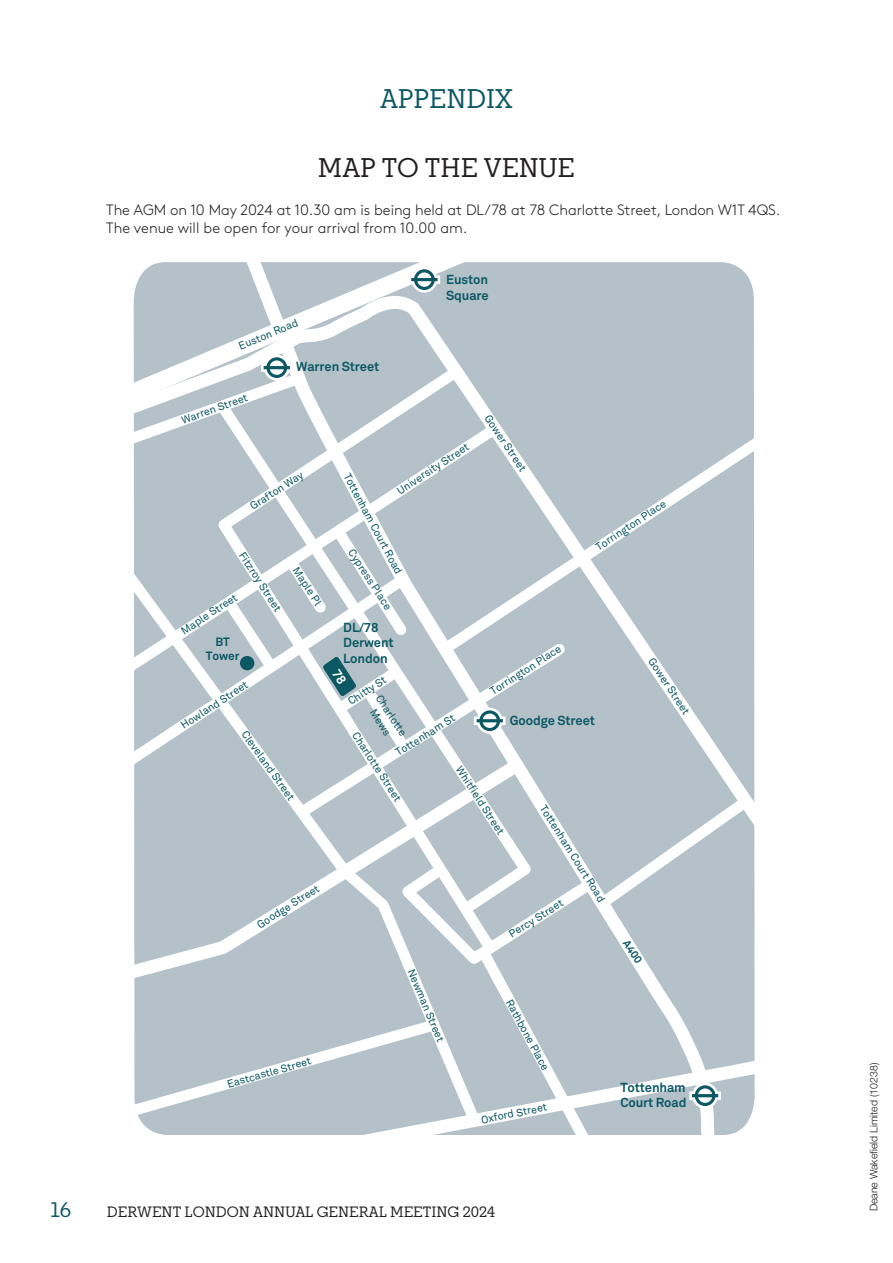
<style>
.page{position:relative;width:893px;height:1263px;background:#fff}
.page>*{position:absolute;margin:0;border:0;box-sizing:border-box;transform-origin:0 0}
.t1{font:500 27px "Regular Slab";color:#231f20}
.t2{font:500 27px "Regular Slab";color:#0b5864}
.t3{font:500 21px "Regular Slab";color:#0b5864}
.t4{font:300 15px/18px "Brown Std";letter-spacing:-.005em;color:#231f20}
.t5{font:500 15px "Regular Slab";color:#231f20}
.t6{font:700 12.9px/15.6px "Akkurat Pro";letter-spacing:-.01em;color:#0b5864}
.t7{font:700 11.85px/14.2px "Akkurat Pro";letter-spacing:-.01em;color:#0b5864;text-align:center}
.t8{font:10.8px/12.9px "Akkurat Pro";color:#0b5864;text-align:center}
.t9{font:700 10.8px "Akkurat Pro";color:#0b5864}
.t10{font:300 10.5px "Helvetica Neue";color:#231f20}
</style>
<div class="page">
<svg style="left:134px;top:262px;width:103px;height:30px;background:#bac6cc"></svg>
<div style="left:133px;top:292px;width:621px;height:134px;background:#b4c1c8"></div>
<svg style="left:237px;top:262px;width:484px;height:164px;background:#bdc8ce"></svg>
<div style="left:134px;top:415px;width:374px;height:103px;background:#b4c1c8"></div>
<svg style="left:209px;top:358px;width:296px;height:160px"></svg>
<svg style="left:432px;top:426px;width:322px;height:92px;background:#bdc8ce"></svg>
<svg style="left:408px;top:267px;width:32px;height:26px"></svg>
<svg style="left:133px;top:355px;width:180px;height:98px"></svg>
<svg style="left:134px;top:518px;width:621px;height:617px"></svg>
<h1 class="t2" style="left:380px;top:83px;width:134px">APPENDIX</h1>
<h1 class="t1" style="left:318px;top:151px;width:258px">MAP TO THE VENUE</h1>
<h3 class="t4" style="left:106px;top:203px;width:675px">The AGM on 10 May 2024 at 10.30 am is being held at DL/78 at 78 Charlotte Street, London W1T 4QS.<br>The venue will be open for your arrival from 10.00 am.</h3>
<p class="t8" style="left:237px;top:342px;width:65px;rotate:-23deg">Euston Road</p>
<p class="t6" style="left:296px;top:360px;width:85px">Warren Street</p>
<p class="t6" style="left:446px;top:273px;width:44px">Euston<br>Square</p>
<p class="t8" style="left:180px;top:416px;width:71px;rotate:-20deg">Warren Street</p>
<p class="t8" style="left:248px;top:503px;width:63px;rotate:-33deg">Grafton Way</p>
<p class="t8" style="left:246px;top:550px;width:70px;rotate:57deg">Fitzroy Street</p>
<p class="t8" style="left:179px;top:627px;width:66px;rotate:-33deg">Maple Street</p>
<p class="t7" style="left:206px;top:636px;width:35px">BT<br>Tower</p>
<p class="t8" style="left:300px;top:565px;width:45px;rotate:57deg">Maple Pl</p>
<p class="t8" style="left:179px;top:722px;width:79px;rotate:-33deg">Howland Street</p>
<p class="t8" style="left:248px;top:729px;width:84px;rotate:54deg">Cleveland Street</p>
<p class="t8" style="left:255px;top:921px;width:73px;rotate:-32deg">Goodge Street</p>
<p class="t8" style="left:226px;top:1079px;width:88px;rotate:-16deg">Eastcastle Street</p>
<p class="t8" style="left:395px;top:487px;width:85px;rotate:-33deg">University Street</p>
<p class="t8" style="left:351px;top:471px;width:114px;rotate:62deg">Tottenham Court Road</p>
<p class="t8" style="left:355px;top:547px;width:72px;rotate:57deg">Cypress Place</p>
<p class="t8" style="left:491px;top:413px;width:67px;rotate:56deg">Gower Street</p>
<p class="t8" style="left:594px;top:544px;width:83px;rotate:-34deg">Torrington Place</p>
<p class="t6" style="left:343px;top:621px;width:52px">DL/78<br>Derwent<br>London</p>
<p class="t8" style="left:488px;top:688px;width:83px;rotate:-33deg">Torrington Place</p>
<p class="t8" style="left:346px;top:698px;width:45px;rotate:-33deg">Chitty St</p>
<p class="t8" style="left:359px;top:730px;width:82px;rotate:57deg">Charlotte Street</p>
<p class="t8" style="left:383px;top:693px;width:48px;rotate:57deg">Charlotte<br>Mews</p>
<p class="t8" style="left:394px;top:749px;width:69px;rotate:-32deg">Tottenham St</p>
<p class="t6" style="left:510px;top:714px;width:87px">Goodge Street</p>
<p class="t8" style="left:463px;top:764px;width:80px;rotate:57deg">Whitfi eld Street</p>
<p class="t8" style="left:547px;top:803px;width:114px;rotate:58deg">Tottenham Court Road</p>
<p class="t8" style="left:507px;top:930px;width:63px;rotate:-32deg">Percy Street</p>
<p class="t8" style="left:416px;top:967px;width:79px;rotate:67deg">Newman Street</p>
<p class="t8" style="left:513px;top:998px;width:80px;rotate:61deg">Rathbone Place</p>
<p class="t8" style="left:480px;top:1115px;width:68px;rotate:-12deg">Oxford Street</p>
<p class="t8" style="left:655px;top:656px;width:67px;rotate:56deg">Gower Street</p>
<p class="t9" style="left:629px;top:939px;width:27px;rotate:56deg">A400</p>
<p class="t6" style="left:620px;top:1081px;width:68px">Tottenham<br>Court Road</p>
<h2 class="t3" style="left:51px;top:1197px;width:22px">16</h2>
<h3 class="t5" style="left:107px;top:1203px;width:390px">DERWENT LONDON ANNUAL GENERAL MEETING 2024</h3>
<p class="t10" style="left:870px;top:1211px;width:150px;rotate:-90deg">Deane Wakefield Limited (10238)</p>
</div>
